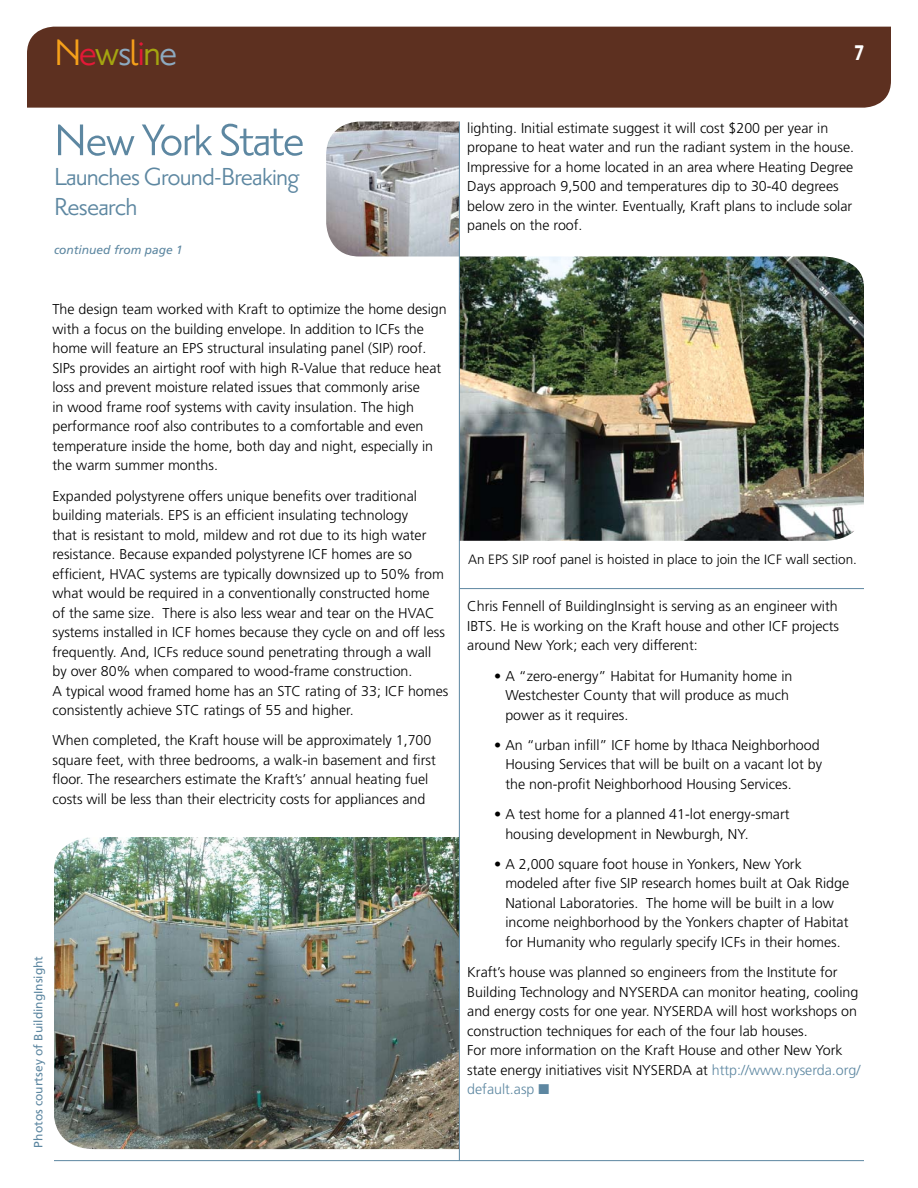
<style>
.page{position:relative;width:918px;height:1188px;background:#fff}
.page>*{position:absolute;margin:0;border:0;box-sizing:border-box;transform-origin:0 0}
.t1{font:54px "Priori San";letter-spacing:-.03em;color:#5d87a1}
.t2{font:45px "Priori San";letter-spacing:-.05em;color:#f5a01a}
.t3{font:36px "Priori San Bold SC";color:#fff;scale:.8 1}
.t4{font:30px/30px "Priori San";letter-spacing:-.03em;color:#5d87a1}
.t5{font:300 14.25px/19.5px "Frutiger";color:#000}
.t6{font:300 13.5px "Frutiger";color:#000}
.t7{font:12px "Frutiger";color:#5d87a1}
.t8{font:italic 12px "Frutiger";color:#5d87a1}
.s1{color:#e31937}
.s2{color:#a4a510}
.s3{color:#8daac0}
.s4{color:#5d87a1}
</style>
<div class="page">
<hr style="left:54px;top:1160px;width:810px;height:1px;background:#5d87a1">
<div style="left:27px;top:27px;width:864px;height:81px;background:#5d3020"></div>
<hr style="left:460px;top:588px;width:404px;height:1px;background:#5d87a1">
<img style="left:326px;top:122px;width:133px;height:134px">
<img style="left:54px;top:837px;width:405px;height:312px">
<img style="left:460px;top:256px;width:404px;height:285px">
<hr style="left:459px;top:122px;width:1px;height:1039px;background:#5d87a1">
<h2 class="t2" style="left:54px;top:28px;width:125px">N<span class="s1">e</span><span class="s2">w</span><span class="s3">s</span>l<span class="s1">i</span><span class="s2">n</span><span class="s3">e</span></h2>
<h3 class="t3" style="left:854px;top:31px;width:14px">7</h3>
<h1 class="t1" style="left:54px;top:112px;width:252px">New York State</h1>
<h3 class="t4" style="left:54px;top:162px;width:247px">Launches Ground-Breaking<br>Research</h3>
<p class="t8" style="left:54px;top:243px;width:130px">continued from page 1</p>
<p class="t5" style="left:52px;top:300px;width:396px">The design team worked with Kraft to optimize the home design with a focus on the building envelope. In addition to ICFs the home will feature an EPS structural insulating panel (SIP) roof.<br>SIPs provides an airtight roof with high R-Value that reduce heat loss and prevent moisture related issues that commonly arise<br>in wood frame roof systems with cavity insulation. The high performance roof also contributes to a comfortable and even temperature inside the home, both day and night, especially in the warm summer months.</p>
<p class="t5" style="left:52px;top:486px;width:397px">Expanded polystyrene offers unique benefits over traditional building materials. EPS is an efficient insulating technology<br>that is resistant to mold, mildew and rot due to its high water resistance. Because expanded polystyrene ICF homes are so efficient, HVAC systems are typically downsized up to 50% from what would be required in a conventionally constructed home<br>of the same size. There is also less wear and tear on the HVAC systems installed in ICF homes because they cycle on and off less frequently. And, ICFs reduce sound penetrating through a wall by over 80% when compared to wood-frame construction.<br>A typical wood framed home has an STC rating of 33; ICF homes consistently achieve STC ratings of 55 and higher.</p>
<p class="t5" style="left:52px;top:731px;width:385px">When completed, the Kraft house will be approximately 1,700 square feet, with three bedrooms, a walk-in basement and first floor. The researchers estimate the Kraft’s’ annual heating fuel costs will be less than their electricity costs for appliances and</p>
<p class="t7" style="left:31px;top:1148px;width:193px;rotate:-90deg">Photos courtsey of BuildingInsight</p>
<p class="t5" style="left:467px;top:118px;width:388px">lighting. Initial estimate suggest it will cost $200 per year in propane to heat water and run the radiant system in the house.<br>Impressive for a home located in an area where Heating Degree Days approach 9,500 and temperatures dip to 30-40 degrees below zero in the winter. Eventually, Kraft plans to include solar panels on the roof.</p>
<p class="t6" style="left:468px;top:552px;width:391px">An EPS SIP roof panel is hoisted in place to join the ICF wall section.</p>
<p class="t5" style="left:467px;top:597px;width:373px;text-align:justify">Chris Fennell of BuildingInsight is serving as an engineer with IBTS. He is working on the Kraft house and other ICF projects around New York; each very different:</p>
<p class="t5" style="left:505px;top:666px;width:289px;text-indent:-11px">• A “zero-energy” Habitat for Humanity home in<br>Westchester County that will produce as much power as it requires.</p>
<p class="t5" style="left:505px;top:735px;width:318px;text-indent:-11px">• An “urban infill” ICF home by Ithaca Neighborhood<br>Housing Services that will be built on a vacant lot by the non-profit Neighborhood Housing Services.</p>
<p class="t5" style="left:505px;top:804px;width:286px;text-indent:-11px">• A test home for a planned 41-lot energy-smart housing development in Newburgh, NY.</p>
<p class="t5" style="left:505px;top:854px;width:345px;text-indent:-11px">• A 2,000 square foot house in Yonkers, New York modeled after five SIP research homes built at Oak Ridge National Laboratories. The home will be built in a low income neighborhood by the Yonkers chapter of Habitat for Humanity who regularly specify ICFs in their homes.</p>
<p class="t5" style="left:467px;top:963px;width:395px">Kraft’s house was planned so engineers from the Institute for Building Technology and NYSERDA can monitor heating, cooling and energy costs for one year. NYSERDA will host workshops on construction techniques for each of the four lab houses.<br>For more information on the Kraft House and other New York state energy initiatives visit NYSERDA at <span class="s4">http://www.nyserda.org/ default.asp</span> <span class="s4">■</span></p>
</div>
